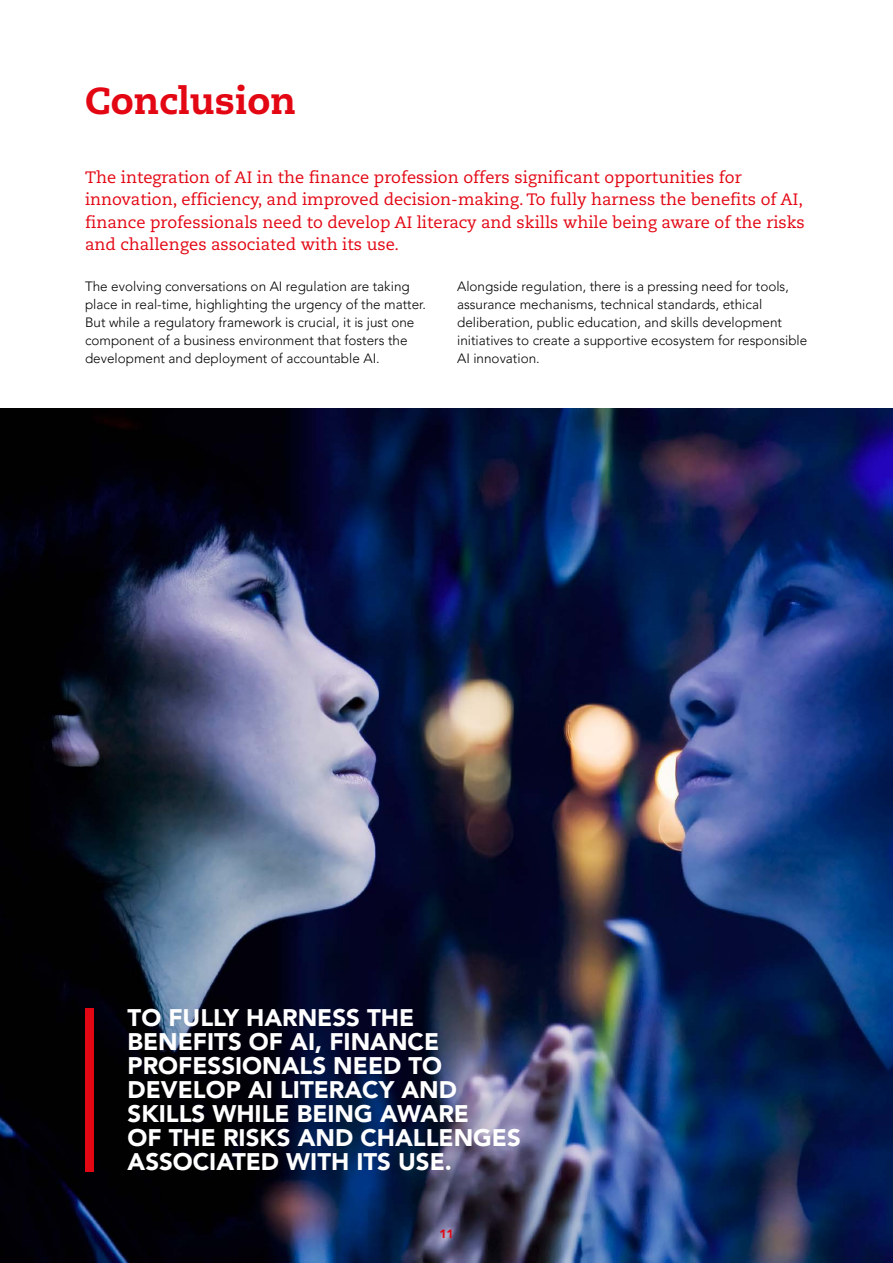
<style>
.page{position:relative;width:893px;height:1263px;background:#fff}
.page>*{position:absolute;margin:0;border:0;box-sizing:border-box;transform-origin:0 0}
.t1{font:800 37.5px "Caecilia LT Std";color:#e30613}
.t2{font:900 24px/24px "Avenir LT Pro";color:#fff}
.t3{font:16.5px/22.5px "Caecilia LT Std";color:#e30613}
.t4{font:300 13.5px/18px "Avenir LT Pro";color:#000}
.t5{font:900 12px "Avenir LT Pro";color:#e30613}
</style>
<div class="page">
<img style="left:0;top:408px;width:893px;height:855px">
<div style="left:85px;top:1008px;width:9px;height:163px;background:#e30613"></div>
<h1 class="t1" style="left:85px;top:78px;width:213px">Conclusion</h1>
<p class="t3" style="left:85px;top:166px;width:721px">The integration of AI in the finance profession offers significant opportunities for innovation, efficiency, and improved decision-making. To fully harness the benefits of AI, finance professionals need to develop AI literacy and skills while being aware of the risks and challenges associated with its use.</p>
<p class="t4" style="left:85px;top:277px;width:342px">The evolving conversations on AI regulation are taking place in real-time, highlighting the urgency of the matter.<br>But while a regulatory framework is crucial, it is just one component of a business environment that fosters the development and deployment of accountable AI.</p>
<p class="t4" style="left:457px;top:277px;width:352px">Alongside regulation, there is a pressing need for tools, assurance mechanisms, technical standards, ethical deliberation, public education, and skills development initiatives to create a supportive ecosystem for responsible AI innovation.</p>
<h2 class="t2" style="left:128px;top:1006px;width:395px">TO FULLY HARNESS THE<br>BENEFITS OF AI, FINANCE<br>PROFESSIONALS NEED TO<br>DEVELOP AI LITERACY AND<br>SKILLS WHILE BEING AWARE<br>OF THE RISKS AND CHALLENGES<br>ASSOCIATED WITH ITS USE.</h2>
<p class="t5" style="left:439px;top:1226px;width:16px">11</p>
</div>
